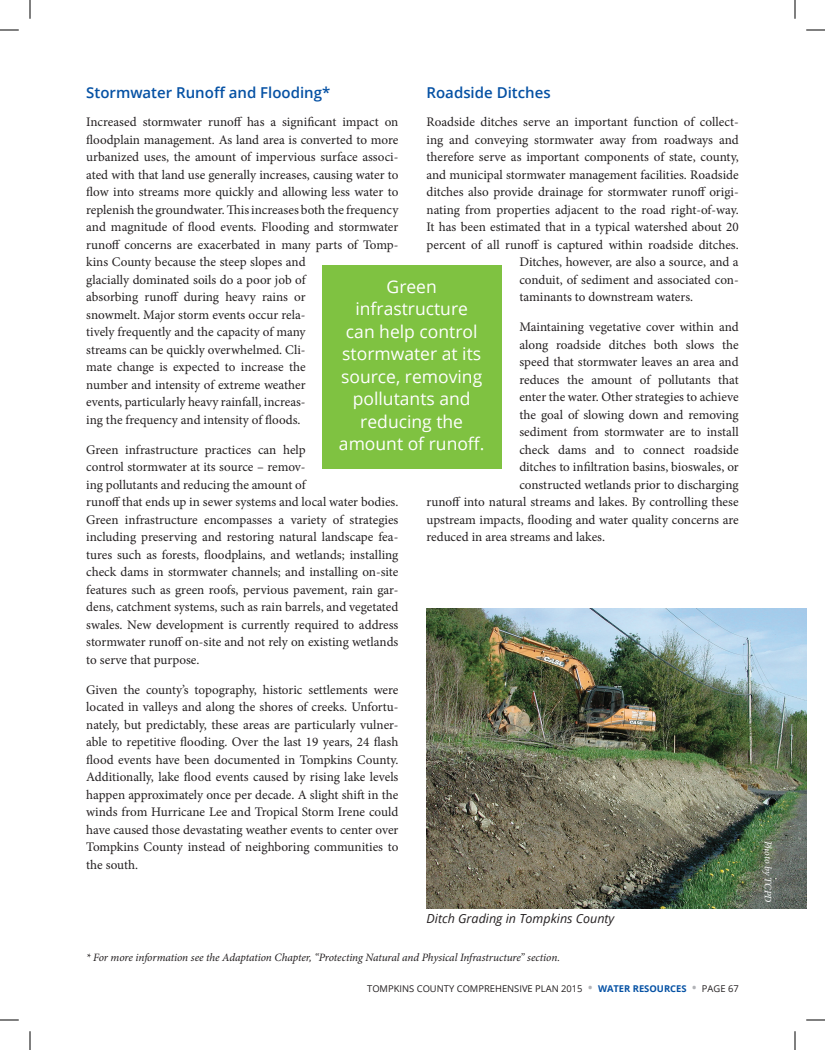
<style>
.page{position:relative;width:825px;height:1050px;background:#fff}
.page>*{position:absolute;margin:0;border:0;box-sizing:border-box;transform-origin:0 0}
.Heading_2--TB{font:17.5px/22.5px "Open Sans";color:#fff;text-align:center}
.Heading_2--TB-2{font:600 15px "Open Sans";color:#0551a4}
.BODY_COPY-TB{font:13.12px/17.5px "Minion Pro";color:#231f20}
.Callout-new-TB{font:italic 12.5px "Open Sans";color:#231f20}
.BODY_COPY-TB-2{font:italic 11.25px "Minion Pro";letter-spacing:-.01em;color:#231f20}
.BODY_COPY-TB-3{font:italic 10px "Minion Pro";color:#fff}
.FOOTER--tb{font:9.38px "Open Sans";color:#231f20}
.s1{font-size:15px;color:#b2b3b7}
.s2{font-weight:700;color:#0551a4}
</style>
<div class="page">
<div style="left:322px;top:266px;width:180px;height:203px;background:#7fc241"></div>
<img style="left:427px;top:608px;width:379px;height:300px">
<svg style="left:0;top:29px;width:19px;height:2px"></svg>
<svg style="left:806px;top:29px;width:19px;height:2px"></svg>
<svg style="left:0;top:1019px;width:19px;height:2px"></svg>
<svg style="left:806px;top:1019px;width:19px;height:2px"></svg>
<svg style="left:29px;top:0;width:2px;height:19px"></svg>
<svg style="left:29px;top:1031px;width:2px;height:19px"></svg>
<svg style="left:794px;top:0;width:2px;height:19px"></svg>
<svg style="left:794px;top:1031px;width:2px;height:19px"></svg>
<p class="Heading_2--TB-2" style="left:86px;top:82px;width:246px">Stormwater Runoff and Flooding*</p>
<p class="BODY_COPY-TB" style="left:86px;top:114px;width:314px">Increased stormwater runoff has a significant impact on floodplain management. As land area is converted to more urbanized uses, the amount of impervious surface associ&shy;ated with that land use generally increases, causing water to flow into streams more quickly and allowing less water to replenish the groundwater. This increases both the frequency and magnitude of flood events. Flooding and stormwater runoff concerns are exacerbated in many parts of Tomp&shy;kins County because the steep slopes and<br>glacially dominated soils do a poor job of<br>absorbing runoff during heavy rains or<br>snowmelt. Major storm events occur rela-<br>tively frequently and the capacity of many<br>streams can be quickly overwhelmed. Cli-<br>mate change is expected to increase the<br>number and intensity of extreme weather<br>events, particularly heavy rainfall, increas-<br>ing the frequency and intensity of floods.</p>
<p class="BODY_COPY-TB" style="left:86px;top:441px;width:314px">Green infrastructure practices can help<br>control stormwater at its source – remov-<br>ing pollutants and reducing the amount of<br>runoff that ends up in sewer systems and local water bodies.<br>Green infrastructure encompasses a variety of strategies including preserving and restoring natural landscape fea&shy;tures such as forests, floodplains, and wetlands; installing check dams in stormwater channels; and installing on-site features such as green roofs, pervious pavement, rain gar&shy;dens, catchment systems, such as rain barrels, and vegetated swales. New development is currently required to address stormwater runoff on-site and not rely on existing wetlands to serve that purpose.</p>
<p class="BODY_COPY-TB" style="left:86px;top:681px;width:314px;text-align:justify">Given the county’s topography, historic settlements were located in valleys and along the shores of creeks. Unfortu&shy;nately, but predictably, these areas are particularly vulner&shy;able to repetitive flooding. Over the last 19 years, 24 flash flood events have been documented in Tompkins County.<br>Additionally, lake flood events caused by rising lake levels happen approximately once per decade. A slight shift in the winds from Hurricane Lee and Tropical Storm Irene could have caused those devastating weather events to center over Tompkins County instead of neighboring communities to the south.</p>
<p class="Heading_2--TB-2" style="left:427px;top:82px;width:126px">Roadside Ditches</p>
<p class="BODY_COPY-TB" style="left:427px;top:114px;width:314px">Roadside ditches serve an important function of collect-</p>
<p class="BODY_COPY-TB" style="left:427px;top:131px;width:314px">ing and conveying stormwater away from roadways and</p>
<p class="BODY_COPY-TB" style="left:427px;top:149px;width:314px">therefore serve as important components of state, county,</p>
<p class="BODY_COPY-TB" style="left:427px;top:166px;width:314px">and municipal stormwater management facilities. Roadside</p>
<p class="BODY_COPY-TB" style="left:427px;top:184px;width:314px">ditches also provide drainage for stormwater runoff origi-</p>
<p class="BODY_COPY-TB" style="left:427px;top:201px;width:314px">nating from properties adjacent to the road right-of-way.</p>
<p class="BODY_COPY-TB" style="left:427px;top:219px;width:314px">It has been estimated that in a typical watershed about 20</p>
<p class="BODY_COPY-TB" style="left:427px;top:236px;width:314px">percent of all runoff is captured within roadside ditches.</p>
<p class="BODY_COPY-TB" style="left:519px;top:254px;width:221px">Ditches, however, are also a source, and a</p>
<p class="BODY_COPY-TB" style="left:519px;top:271px;width:221px">conduit, of sediment and associated con-</p>
<p class="BODY_COPY-TB" style="left:519px;top:289px;width:175px">taminants to downstream waters.</p>
<p class="BODY_COPY-TB" style="left:519px;top:319px;width:221px">Maintaining vegetative cover within and</p>
<p class="BODY_COPY-TB" style="left:519px;top:336px;width:221px">along roadside ditches both slows the</p>
<p class="BODY_COPY-TB" style="left:519px;top:354px;width:221px">speed that stormwater leaves an area and</p>
<p class="BODY_COPY-TB" style="left:519px;top:371px;width:221px">reduces the amount of pollutants that</p>
<p class="BODY_COPY-TB" style="left:519px;top:389px;width:221px">enter the water. Other strategies to achieve</p>
<p class="BODY_COPY-TB" style="left:519px;top:406px;width:221px">the goal of slowing down and removing</p>
<p class="BODY_COPY-TB" style="left:519px;top:424px;width:221px">sediment from stormwater are to install</p>
<p class="BODY_COPY-TB" style="left:519px;top:441px;width:221px">check dams and to connect roadside</p>
<p class="BODY_COPY-TB" style="left:519px;top:459px;width:221px">ditches to infiltration basins, bioswales, or</p>
<p class="BODY_COPY-TB" style="left:519px;top:476px;width:221px">constructed wetlands prior to discharging</p>
<p class="BODY_COPY-TB" style="left:427px;top:494px;width:314px">runoff into natural streams and lakes. By controlling these</p>
<p class="BODY_COPY-TB" style="left:427px;top:511px;width:314px">upstream impacts, flooding and water quality concerns are</p>
<p class="BODY_COPY-TB" style="left:427px;top:529px;width:180px">reduced in area streams and lakes.</p>
<p class="Heading_2--TB" style="left:339px;top:275px;width:147px">Green infrastructure can help control stormwater at its source, removing pollutants and reducing the amount of runoff.</p>
<p class="Callout-new-TB" style="left:427px;top:910px;width:189px">Ditch Grading in Tompkins County</p>
<p class="BODY_COPY-TB-2" style="left:86px;top:950px;width:475px">* For more information see the Adaptation Chapter, “Protecting Natural and Physical Infrastructure” section.</p>
<p class="FOOTER--tb" style="left:367px;top:982px;width:373px">TOMPKINS COUNTY COMPREHENSIVE PLAN 2015 <span class="s1">•</span> <span class="s2">WATER RESOURCES</span> <span class="s1">•</span> PAGE 67</p>
<p class="BODY_COPY-TB-3" style="left:775px;top:841px;width:63px;rotate:90deg">Photo by TCPD</p>
</div>
